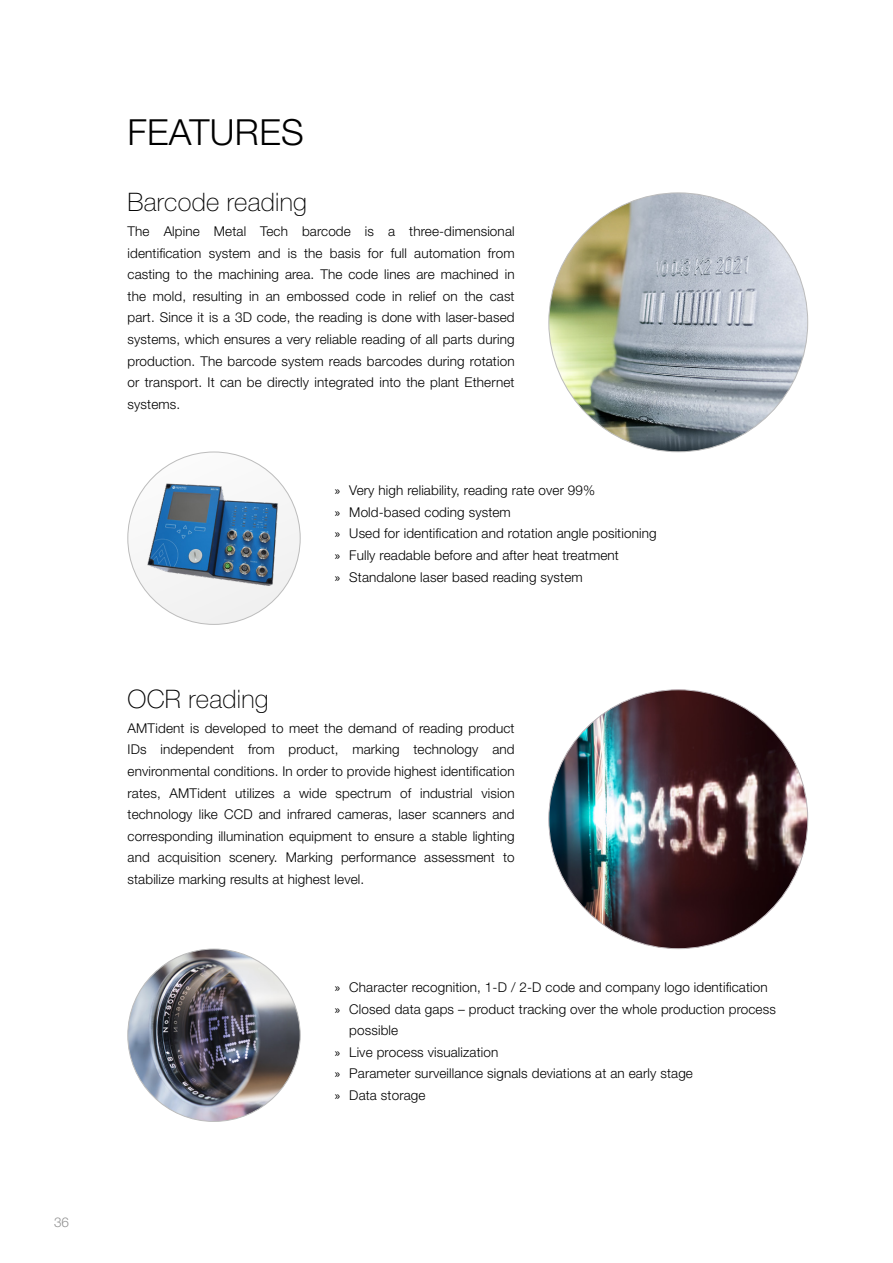
<style>
.page{position:relative;width:893px;height:1263px;background:#fff}
.page>*{position:absolute;margin:0;border:0;box-sizing:border-box;transform-origin:0 0}
.t1{font:300 36px "Helvetica Neue LT Std";letter-spacing:.01em;color:#000}
.t2{font:100 25.5px "Helvetica Neue LT Std";letter-spacing:.01em;color:#000}
.t3{font:300 13.5px/21.6px "Helvetica Neue LT Std";letter-spacing:.01em;color:#000;text-align:justify}
.t4{font:300 13.5px "Helvetica Neue LT Std";color:#929292}
.s1{font-family:"Source Sans Pro";font-weight:400}
</style>
<div class="page">
<img style="left:549px;top:193px;width:259px;height:259px;border-radius:129px">
<img style="left:549px;top:690px;width:259px;height:259px;border-radius:129px">
<img style="left:128px;top:949px;width:172px;height:172px;border-radius:86px">
<div style="left:128px;top:452px;width:172px;height:172px;background:#ededed;border-radius:50%"></div>
<img style="left:127px;top:478px;width:174px;height:113px">
<p class="t4" style="left:54px;top:1214px;width:17px">36</p>
<h1 class="t1" style="left:128px;top:110px;width:178px">FEATURES</h1>
<h2 class="t2" style="left:128px;top:187px;width:181px">Barcode reading</h2>
<p class="t3" style="left:128px;top:220px;width:389px">The Alpine Metal Tech barcode is a three-dimensional identification system and is the basis for full automation from casting to the machining area. The code lines are machined in the mold, resulting in an embossed code in relief on the cast part. Since it is a 3D code, the reading is done with laser-based systems, which ensures a very reliable reading of all parts during production. The barcode system reads barcodes during rotation or transport. It can be directly integrated into the plant Ethernet systems.</p>
<p class="t3" style="left:334px;top:479px;width:324px;text-align:left"><span class="s1">»</span> Very high reliability, reading rate over 99%<br><span class="s1">»</span> Mold-based coding system<br><span class="s1">»</span> Used for identification and rotation angle positioning <span class="s1">»</span> Fully readable before and after heat treatment<br><span class="s1">»</span> Standalone laser based reading system</p>
<h2 class="t2" style="left:128px;top:684px;width:143px">OCR reading</h2>
<p class="t3" style="left:128px;top:717px;width:389px">AMTident is developed to meet the demand of reading product IDs independent from product, marking technology and environmental conditions. In order to provide highest identification rates, AMTident utilizes a wide spectrum of industrial vision technology like CCD and infrared cameras, laser scanners and corresponding illumination equipment to ensure a stable lighting and acquisition scenery. Marking performance assessment to stabilize marking results at highest level.</p>
<p class="t3" style="left:334px;top:976px;width:435px"><span class="s1">»</span> Character recognition, 1-D / 2-D code and company logo identification</p>
<p class="t3" style="left:334px;top:998px;width:443px"><span class="s1">»</span> Closed data gaps – product tracking over the whole production process</p>
<p class="t3" style="left:349px;top:1019px;width:50px">possible</p>
<p class="t3" style="left:334px;top:1041px;width:166px"><span class="s1">»</span> Live process visualization</p>
<p class="t3" style="left:334px;top:1062px;width:360px"><span class="s1">»</span> Parameter surveillance signals deviations at an early stage</p>
<p class="t3" style="left:334px;top:1084px;width:93px"><span class="s1">»</span> Data storage</p>
</div>
